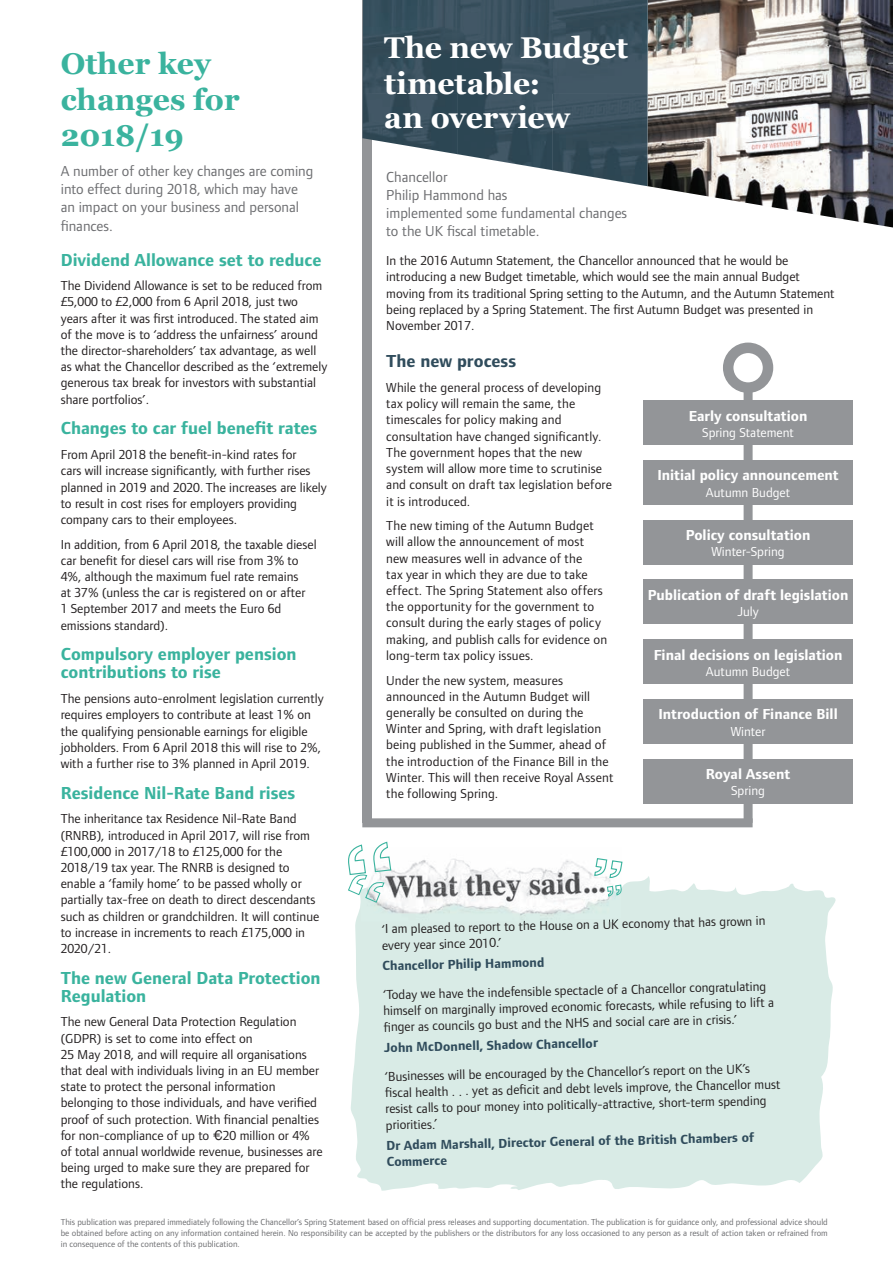
<style>
.page{position:relative;width:893px;height:1263px;background:#fff}
.page>*{position:absolute;margin:0;border:0;box-sizing:border-box;transform-origin:0 0}
.t1{font:700 30px/35.2px "Georgia";letter-spacing:-.01em;color:#fff}
.t2{font:700 30px/36px "Georgia";color:#3ab39e}
.t3{font:700 18px/18px "Foundry Form Sans";color:#3ab39e}
.t4{font:700 18px "Foundry Form Sans";color:#304c5c}
.t5{font:15px/18px "Foundry Form Sans";color:#6c6d70}
.t6{font:700 15px "Foundry Form Sans";color:#fff}
.t7{font:13.5px/16.2px "Foundry Form Sans";color:#231f20}
.t8{font:700 13.5px/16.8px "Foundry Form Sans";color:#304c5c}
.t9{font:13.5px "Foundry Form Sans";color:#fff}
.t10{font:9px/10.8px "Foundry Form Sans";color:#6c6d70;text-align:justify}
.s1{font-family:"Helvetica"}
</style>
<div class="page">
<svg style="left:350px;top:876px;width:486px;height:315px;background:#dbece7"></svg>
<div style="left:362px;top:0;width:9px;height:823px;background:#939598"></div>
<img style="left:371px;top:0;width:522px;height:227px">
<svg style="left:362px;top:5px;width:191px;height:181px"></svg>
<img style="left:363px;top:0;width:285px;height:93px">
<img style="left:363px;top:93px;width:95px;height:61px">
<img style="left:458px;top:93px;width:95px;height:77px">
<img style="left:553px;top:93px;width:95px;height:93px">
<div style="left:723px;top:343px;width:50px;height:50px;border:10px solid #939598;border-radius:50%"></div>
<div style="left:744px;top:386px;width:9px;height:437px;background:#939598"></div>
<div style="left:643px;top:400px;width:210px;height:45px;background:#939598"></div>
<div style="left:643px;top:460px;width:210px;height:45px;background:#939598"></div>
<div style="left:643px;top:520px;width:210px;height:45px;background:#939598"></div>
<div style="left:643px;top:580px;width:210px;height:44px;background:#939598"></div>
<div style="left:643px;top:639px;width:210px;height:45px;background:#939598"></div>
<div style="left:643px;top:699px;width:210px;height:45px;background:#939598"></div>
<div style="left:643px;top:759px;width:210px;height:44px;background:#939598"></div>
<div style="left:362px;top:818px;width:391px;height:9px;background:#939598"></div>
<img style="left:392px;top:859px;width:201px;height:27px">
<img style="left:361px;top:886px;width:260px;height:36px">
<img style="left:475px;top:919px;width:146px;height:3px">
<svg style="left:348px;top:841px;width:44px;height:62px"></svg>
<svg style="left:593px;top:858px;width:30px;height:38px"></svg>
<h1 class="t2" style="left:61px;top:45px;width:180px">Other key changes for<br>2018/19</h1>
<p class="t5" style="left:61px;top:162px;width:254px">A number of other key changes are coming into effect during 2018, which may have an impact on your business and personal finances.</p>
<h2 class="t3" style="left:61px;top:250px;width:262px">Dividend Allowance set to reduce</h2>
<p class="t7" style="left:61px;top:277px;width:268px">The Dividend Allowance is set to be reduced from £5,000 to £2,000 from 6 April 2018, just two years after it was first introduced. The stated aim of the move is to ‘address the unfairness’ around the director-shareholders’ tax advantage, as well as what the Chancellor described as the ‘extremely generous tax break for investors with substantial share portfolios’.</p>
<h2 class="t3" style="left:61px;top:419px;width:258px">Changes to car fuel benefit rates</h2>
<p class="t7" style="left:61px;top:446px;width:268px">From April 2018 the benefit-in-kind rates for<br>cars will increase significantly, with further rises planned in 2019 and 2020. The increases are likely to result in cost rises for employers providing company cars to their employees.</p>
<p class="t7" style="left:61px;top:536px;width:257px">In addition, from 6 April 2018, the taxable diesel car benefit for diesel cars will rise from 3% to 4%, although the maximum fuel rate remains<br>at 37% (unless the car is registered on or after<br>1 September 2017 and meets the Euro 6d emissions standard).</p>
<h2 class="t3" style="left:61px;top:645px;width:237px">Compulsory employer pension contributions to rise</h2>
<p class="t7" style="left:61px;top:690px;width:264px">The pensions auto-enrolment legislation currently requires employers to contribute at least 1% on the qualifying pensionable earnings for eligible jobholders. From 6 April 2018 this will rise to 2%, with a further rise to 3% planned in April 2019.</p>
<h2 class="t3" style="left:61px;top:784px;width:236px">Residence Nil-Rate Band rises</h2>
<p class="t7" style="left:61px;top:811px;width:260px">The inheritance tax Residence Nil-Rate Band (RNRB), introduced in April 2017, will rise from £100,000 in 2017/18 to £125,000 for the 2018/19 tax year. The RNRB is designed to enable a ‘family home’ to be passed wholly or partially tax-free on death to direct descendants such as children or grandchildren. It will continue to increase in increments to reach £175,000 in 2020/21.</p>
<h2 class="t3" style="left:61px;top:969px;width:261px">The new General Data Protection<br>Regulation</h2>
<p class="t7" style="left:61px;top:1014px;width:263px">The new General Data Protection Regulation (GDPR) is set to come into effect on<br>25 May 2018, and will require all organisations that deal with individuals living in an EU member state to protect the personal information belonging to those individuals, and have verified proof of such protection. With financial penalties for non-compliance of up to <span class="s1">¤</span>20 million or 4% of total annual worldwide revenue, businesses are being urged to make sure they are prepared for the regulations.</p>
<h1 class="t1" style="left:384px;top:30px;width:245px">The new Budget timetable:<br>an overview</h1>
<p class="t5" style="left:386px;top:168px;width:242px">Chancellor<br>Philip Hammond has<br>implemented some fundamental changes to the UK fiscal timetable.</p>
<p class="t7" style="left:386px;top:253px;width:450px">In the 2016 Autumn Statement, the Chancellor announced that he would be introducing a new Budget timetable, which would see the main annual Budget moving from its traditional Spring setting to the Autumn, and the Autumn Statement being replaced by a Spring Statement. The first Autumn Budget was presented in November 2017.</p>
<h2 class="t4" style="left:386px;top:351px;width:131px">The new process</h2>
<p class="t7" style="left:386px;top:379px;width:227px">While the general process of developing tax policy will remain the same, the timescales for policy making and consultation have changed significantly.<br>The government hopes that the new system will allow more time to scrutinise and consult on draft tax legislation before it is introduced.</p>
<p class="t7" style="left:386px;top:517px;width:222px">The new timing of the Autumn Budget will allow the announcement of most new measures well in advance of the<br>tax year in which they are due to take effect. The Spring Statement also offers the opportunity for the government to consult during the early stages of policy making, and publish calls for evidence on long-term tax policy issues.</p>
<p class="t7" style="left:386px;top:672px;width:229px">Under the new system, measures announced in the Autumn Budget will generally be consulted on during the Winter and Spring, with draft legislation being published in the Summer, ahead of the introduction of the Finance Bill in the Winter. This will then receive Royal Assent the following Spring.</p>
<p class="t6" style="left:689px;top:407px;width:120px">Early consultation</p>
<p class="t9" style="left:702px;top:425px;width:93px">Spring Statement</p>
<p class="t6" style="left:657px;top:467px;width:183px">Initial policy announcement</p>
<p class="t9" style="left:706px;top:484px;width:86px">Autumn Budget</p>
<p class="t6" style="left:686px;top:527px;width:126px">Policy consultation</p>
<p class="t9" style="left:711px;top:544px;width:75px">Winter-Spring</p>
<p class="t6" style="left:648px;top:586px;width:202px">Publication of draft legislation</p>
<p class="t9" style="left:737px;top:604px;width:23px">July</p>
<p class="t6" style="left:654px;top:646px;width:190px">Final decisions on legislation</p>
<p class="t9" style="left:706px;top:664px;width:86px">Autumn Budget</p>
<p class="t6" style="left:658px;top:706px;width:181px">Introduction of Finance Bill</p>
<p class="t9" style="left:731px;top:723px;width:36px">Winter</p>
<p class="t6" style="left:706px;top:766px;width:86px">Royal Assent</p>
<p class="t9" style="left:731px;top:783px;width:35px">Spring</p>
<p class="t7" style="left:381px;top:920px;width:385px;line-height:16.6px;rotate:-1deg">‘I am pleased to report to the House on a UK economy that has grown in every year since 2010.’</p>
<p class="t8" style="left:382px;top:957px;width:164px;rotate:-1deg">Chancellor Philip Hammond</p>
<p class="t7" style="left:383px;top:985px;width:392px;rotate:-1deg">‘Today we have the indefensible spectacle of a Chancellor congratulating himself on marginally improved economic forecasts, while refusing to lift a fi nger as councils go bust and the NHS and social care are in crisis.’</p>
<p class="t8" style="left:384px;top:1039px;width:215px;rotate:-1deg">John McDonnell, Shadow Chancellor</p>
<p class="t7" style="left:385px;top:1067px;width:397px;rotate:-1deg">‘Businesses will be encouraged by the Chancellor’s report on the UK’s<br>fi scal health . . . yet as defi cit and debt levels improve, the Chancellor must resist calls to pour money into politically-attractive, short-term spending priorities.’</p>
<p class="t8" style="left:386px;top:1136px;width:369px;rotate:-1deg">Dr Adam Marshall, Director General of the British Chambers of<br>Commerce</p>
<p class="t10" style="left:61px;top:1217px;width:769px">This publication was prepared immediately following the Chancellor’s Spring Statement based on official press releases and supporting documentation. The publication is for guidance only, and professional advice should be obtained before acting on any information contained herein. No responsibility can be accepted by the publishers or the distributors for any loss occasioned to any person as a result of action taken or refrained from in consequence of the contents of this publication.</p>
</div>
